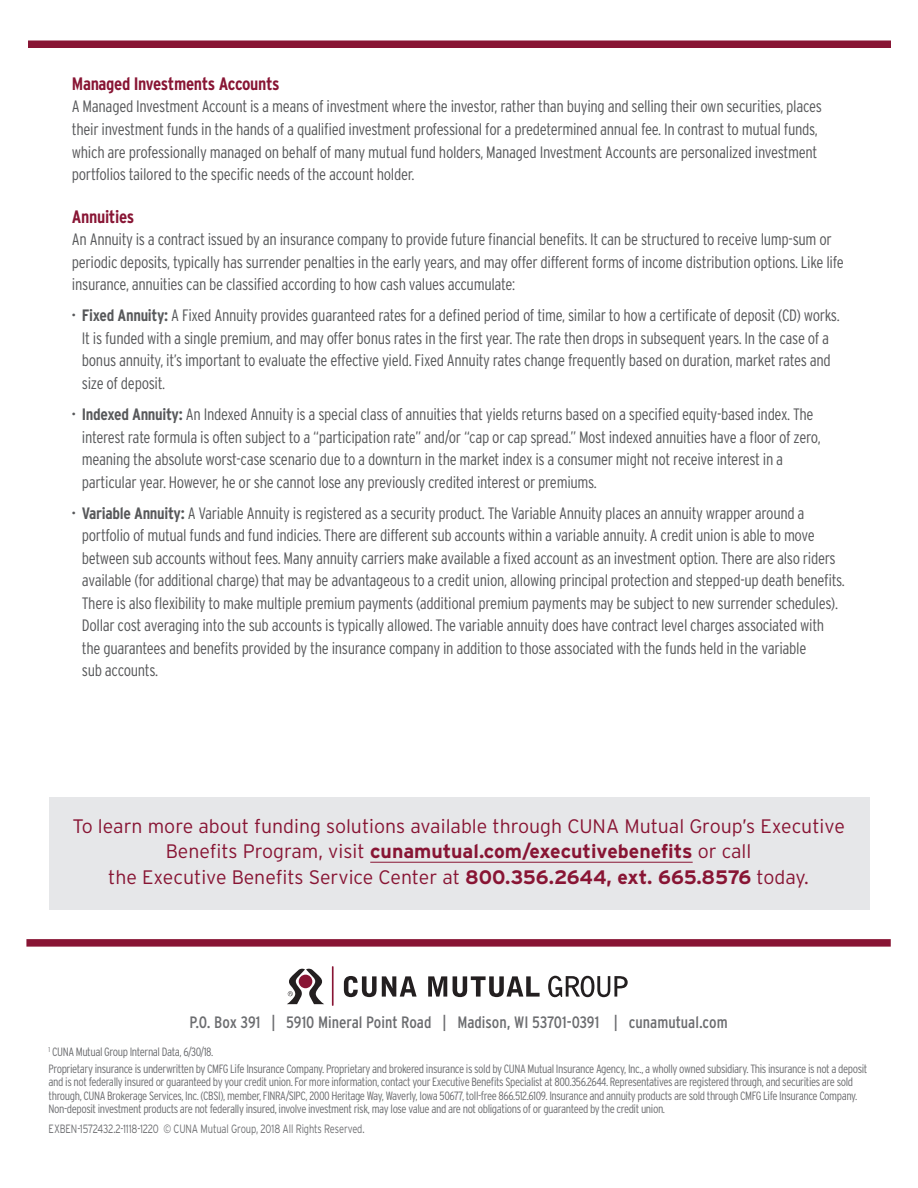
<style>
.page{position:relative;width:918px;height:1188px;background:#fff}
.page>*{position:absolute;margin:0;border:0;box-sizing:border-box;transform-origin:0 0}
.t1{font:300 19.5px/25.5px "Interstate";color:#881534;text-align:center}
.t2{font:700 condensed 18px "Interstate";letter-spacing:-.02em;color:#881534}
.t3{font:300 condensed 16.5px/22.5px "Interstate";letter-spacing:-.02em;color:#57585a}
.t4{font:condensed 16.5px "Interstate";color:#6c6d70}
.t5{font:300 condensed 12px/13.5px "Interstate";letter-spacing:-.035em;color:#6c6d70}
.t6{font:300 12px "Interstate";letter-spacing:-.01em;color:#6c6d70;scale:.78 1}
.s1{font-weight:700}
</style>
<div class="page">
<div style="left:49px;top:797px;width:820px;height:112px;background:#e6e7e9"></div>
<div style="left:26px;top:939px;width:865px;height:8px;background:#881534"></div>
<svg style="left:344px;top:976px;width:73px;height:21px"></svg>
<svg style="left:428px;top:976px;width:19px;height:21px"></svg>
<svg style="left:453px;top:976px;width:87px;height:21px"></svg>
<hr style="left:332px;top:966px;width:2px;height:40px;background:#881534">
<svg style="left:548px;top:976px;width:80px;height:21px"></svg>
<svg style="left:287px;top:968px;width:37px;height:36px"></svg>
<hr style="left:370px;top:862px;width:323px;height:1px;background:#881534">
<div style="left:28px;top:40px;width:863px;height:8px;background:#881534"></div>
<p class="t2" style="left:72px;top:74px;width:209px">Managed Investments Accounts</p>
<p class="t3" style="left:72px;top:95px;width:752px">A Managed Investment Account is a means of investment where the investor, rather than buying and selling their own securities, places their investment funds in the hands of a qualified investment professional for a predetermined annual fee. In contrast to mutual funds, which are professionally managed on behalf of many mutual fund holders, Managed Investment Accounts are personalized investment portfolios tailored to the specific needs of the account holder.</p>
<p class="t2" style="left:72px;top:206px;width:64px">Annuities</p>
<p class="t3" style="left:72px;top:228px;width:773px">An Annuity is a contract issued by an insurance company to provide future financial benefits. It can be structured to receive lump-sum or periodic deposits, typically has surrender penalties in the early years, and may offer different forms of income distribution options. Like life insurance, annuities can be classified according to how cash values accumulate:</p>
<p class="t3" style="left:82px;top:304px;width:759px;text-indent:-10px"><span class="s1">· Fixed Annuity:</span> A Fixed Annuity provides guaranteed rates for a defined period of time, similar to how a certificate of deposit (CD) works.<br>It is funded with a single premium, and may offer bonus rates in the first year. The rate then drops in subsequent years. In the case of a bonus annuity, it’s important to evaluate the effective yield. Fixed Annuity rates change frequently based on duration, market rates and size of deposit.</p>
<p class="t3" style="left:82px;top:403px;width:740px;text-indent:-10px"><span class="s1">· Indexed Annuity:</span> An Indexed Annuity is a special class of annuities that yields returns based on a specified equity-based index. The interest rate formula is often subject to a “participation rate” and/or “cap or cap spread.” Most indexed annuities have a floor of zero, meaning the absolute worst-case scenario due to a downturn in the market index is a consumer might not receive interest in a particular year. However, he or she cannot lose any previously credited interest or premiums.</p>
<p class="t3" style="left:82px;top:502px;width:765px;text-indent:-10px"><span class="s1">· Variable Annuity:</span> A Variable Annuity is registered as a security product. The Variable Annuity places an annuity wrapper around a portfolio of mutual funds and fund indicies. There are different sub accounts within a variable annuity. A credit union is able to move between sub accounts without fees. Many annuity carriers make available a fixed account as an investment option. There are also riders available (for additional charge) that may be advantageous to a credit union, allowing principal protection and stepped-up death benefits.<br>There is also flexibility to make multiple premium payments (additional premium payments may be subject to new surrender schedules).<br>Dollar cost averaging into the sub accounts is typically allowed. The variable annuity does have contract level charges associated with the guarantees and benefits provided by the insurance company in addition to those associated with the funds held in the variable<br>sub accounts.</p>
<p class="t1" style="left:72px;top:813px;width:774px">To learn more about funding solutions available through CUNA Mutual Group’s Executive<br>Benefits Program, visit <span class="s1">cunamutual.com/executivebenefits</span> or call<br>the Executive Benefits Service Center at <span class="s1">800.356.2644, ext. 665.8576</span> today.</p>
<p class="t4" style="left:189px;top:1012px;width:540px">P.O. Box 391 | 5910 Mineral Point Road | Madison, WI 53701-0391 | cunamutual.com</p>
<p class="t5" style="left:49px;top:1043px;width:820px;line-height:16.8px"><sup>1</sup> CUNA Mutual Group Internal Data, 6/30/18.<br>Proprietary insurance is underwritten by CMFG Life Insurance Company. Proprietary and brokered insurance is sold by CUNA Mutual Insurance Agency, Inc., a wholly owned subsidiary. This insurance is not a deposit</p>
<p class="t5" style="left:49px;top:1075px;width:810px">and is not federally insured or guaranteed by your credit union. For more information, contact your Executive Benefits Specialist at 800.356.2644. Representatives are registered through, and securities are sold through, CUNA Brokerage Services, Inc. (CBSI), member, FINRA/SIPC, 2000 Heritage Way, Waverly, Iowa 50677, toll-free 866.512.6109. Insurance and annuity products are sold through CMFG Life Insurance Company.<br>Non-deposit investment products are not federally insured, involve investment risk, may lose value and are not obligations of or guaranteed by the credit union.</p>
<p class="t6" style="left:49px;top:1122px;width:407px">EXBEN-1572432.2-1118-1220 © CUNA Mutual Group, 2018 All Rights Reserved.</p>
</div>
